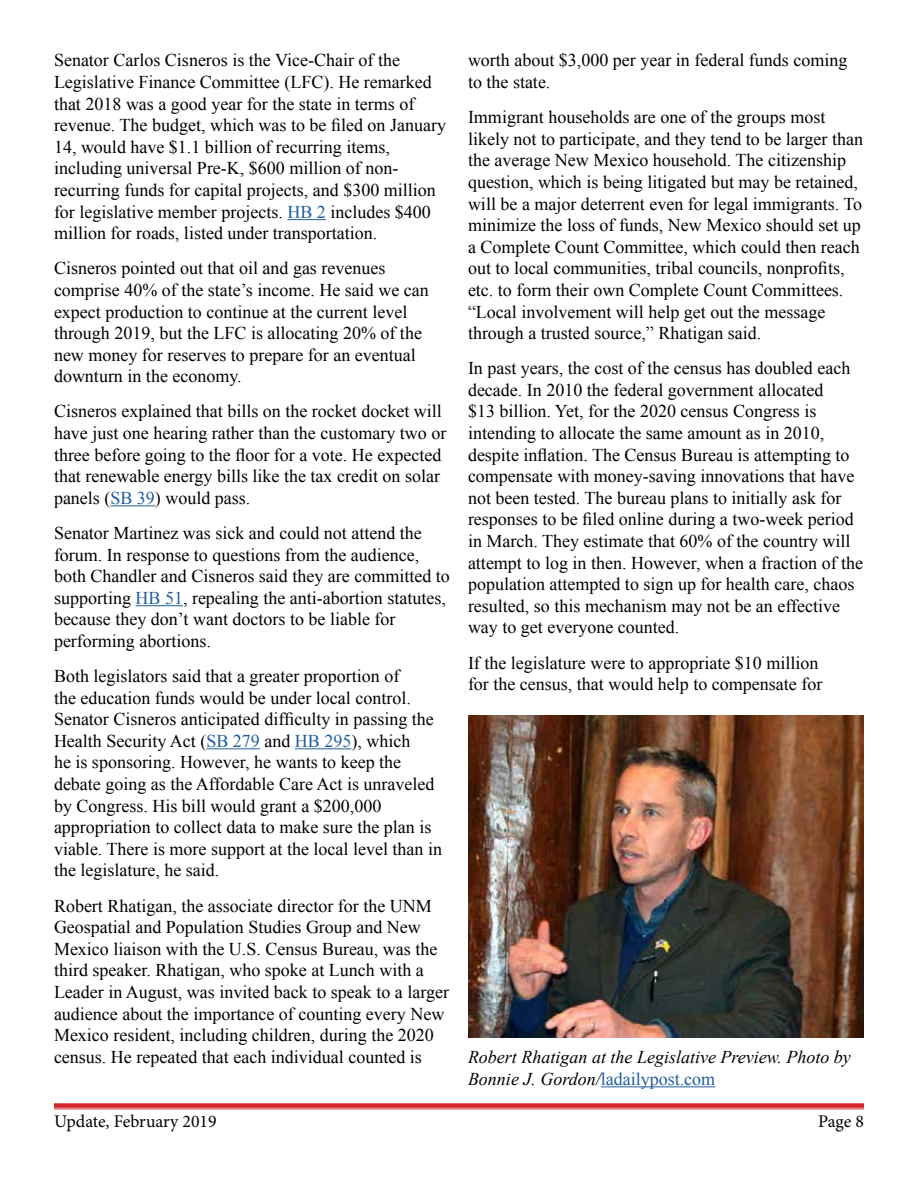
<style>
.page{position:relative;width:918px;height:1188px;background:#fff}
.page>*{position:absolute;margin:0;border:0;box-sizing:border-box;transform-origin:0 0}
.t1{font:18px/21.6px "Times New Roman";color:#000}
.t2{font:italic 18px/21.6px "Times New Roman";color:#000}
.t3{font:17.85px "Minion Pro";letter-spacing:-.005em;color:#000}
.s1{color:#215e9e}
.s2{font-style:normal;color:#215e9e}
</style>
<div class="page">
<div style="left:54px;top:1103px;width:810px;height:5px;background:#d2232a"></div>
<hr style="left:54px;top:1109px;width:810px;height:1px;background:#d2232a">
<hr style="left:287px;top:219px;width:39px;height:1px;background:#215e9e">
<hr style="left:110px;top:505px;width:45px;height:1px;background:#215e9e">
<hr style="left:136px;top:605px;width:47px;height:1px;background:#215e9e">
<hr style="left:206px;top:748px;width:54px;height:1px;background:#215e9e">
<hr style="left:295px;top:748px;width:56px;height:1px;background:#215e9e">
<img style="left:468px;top:715px;width:395px;height:323px">
<hr style="left:601px;top:1086px;width:114px;height:1px;background:#215e9e">
<p class="t1" style="left:54px;top:49px;width:394px">Senator Carlos Cisneros is the Vice-Chair of the Legislative Finance Committee (LFC). He remarked that 2018 was a good year for the state in terms of revenue. The budget, which was to be filed on January 14, would have $1.1 billion of recurring items, including universal Pre-K, $600 million of non&shy;recurring funds for capital projects, and $300 million for legislative member projects. <span class="s1">HB 2</span> includes $400 million for roads, listed under transportation.</p>
<p class="t1" style="left:54px;top:257px;width:376px">Cisneros pointed out that oil and gas revenues comprise 40% of the state’s income. He said we can expect production to continue at the current level through 2019, but the LFC is allocating 20% of the new money for reserves to prepare for an eventual downturn in the economy.</p>
<p class="t1" style="left:54px;top:400px;width:394px">Cisneros explained that bills on the rocket docket will have just one hearing rather than the customary two or three before going to the floor for a vote. He expected that renewable energy bills like the tax credit on solar panels (<span class="s1">SB 39</span>) would pass.</p>
<p class="t1" style="left:54px;top:522px;width:397px">Senator Martinez was sick and could not attend the forum. In response to questions from the audience, both Chandler and Cisneros said they are committed to supporting <span class="s1">HB 51</span>, repealing the anti-abortion statutes, because they don’t want doctors to be liable for performing abortions.</p>
<p class="t1" style="left:54px;top:665px;width:390px">Both legislators said that a greater proportion of<br>the education funds would be under local control.<br>Senator Cisneros anticipated difficulty in passing the Health Security Act (<span class="s1">SB 279</span> and <span class="s1">HB 295</span>), which<br>he is sponsoring. However, he wants to keep the debate going as the Affordable Care Act is unraveled by Congress. His bill would grant a $200,000 appropriation to collect data to make sure the plan is viable. There is more support at the local level than in the legislature, he said.</p>
<p class="t1" style="left:54px;top:894px;width:397px">Robert Rhatigan, the associate director for the UNM Geospatial and Population Studies Group and New Mexico liaison with the U.S. Census Bureau, was the third speaker. Rhatigan, who spoke at Lunch with a Leader in August, was invited back to speak to a larger audience about the importance of counting every New Mexico resident, including children, during the 2020 census. He repeated that each individual counted is</p>
<p class="t1" style="left:468px;top:49px;width:381px">worth about $3,000 per year in federal funds coming to the state.</p>
<p class="t1" style="left:468px;top:106px;width:397px">Immigrant households are one of the groups most likely not to participate, and they tend to be larger than the average New Mexico household. The citizenship question, which is being litigated but may be retained, will be a major deterrent even for legal immigrants. To minimize the loss of funds, New Mexico should set up a Complete Count Committee, which could then reach out to local communities, tribal councils, nonprofits, etc. to form their own Complete Count Committees. “Local involvement will help get out the message through a trusted source,” Rhatigan said.</p>
<p class="t1" style="left:468px;top:357px;width:397px">In past years, the cost of the census has doubled each decade. In 2010 the federal government allocated<br>$13 billion. Yet, for the 2020 census Congress is intending to allocate the same amount as in 2010, despite inflation. The Census Bureau is attempting to compensate with money-saving innovations that have not been tested. The bureau plans to initially ask for responses to be filed online during a two-week period in March. They estimate that 60% of the country will attempt to log in then. However, when a fraction of the population attempted to sign up for health care, chaos resulted, so this mechanism may not be an effective way to get everyone counted.</p>
<p class="t1" style="left:468px;top:651px;width:356px">If the legislature were to appropriate $10 million for the census, that would help to compensate for</p>
<p class="t2" style="left:468px;top:1046px;width:384px">Robert Rhatigan at the Legislative Preview. Photo by<br>Bonnie J. Gordon/<span class="s2">ladailypost.com</span></p>
<p class="t3" style="left:54px;top:1109px;width:164px">Update, February 2019</p>
<p class="t3" style="left:818px;top:1109px;width:47px">Page 8</p>
</div>
